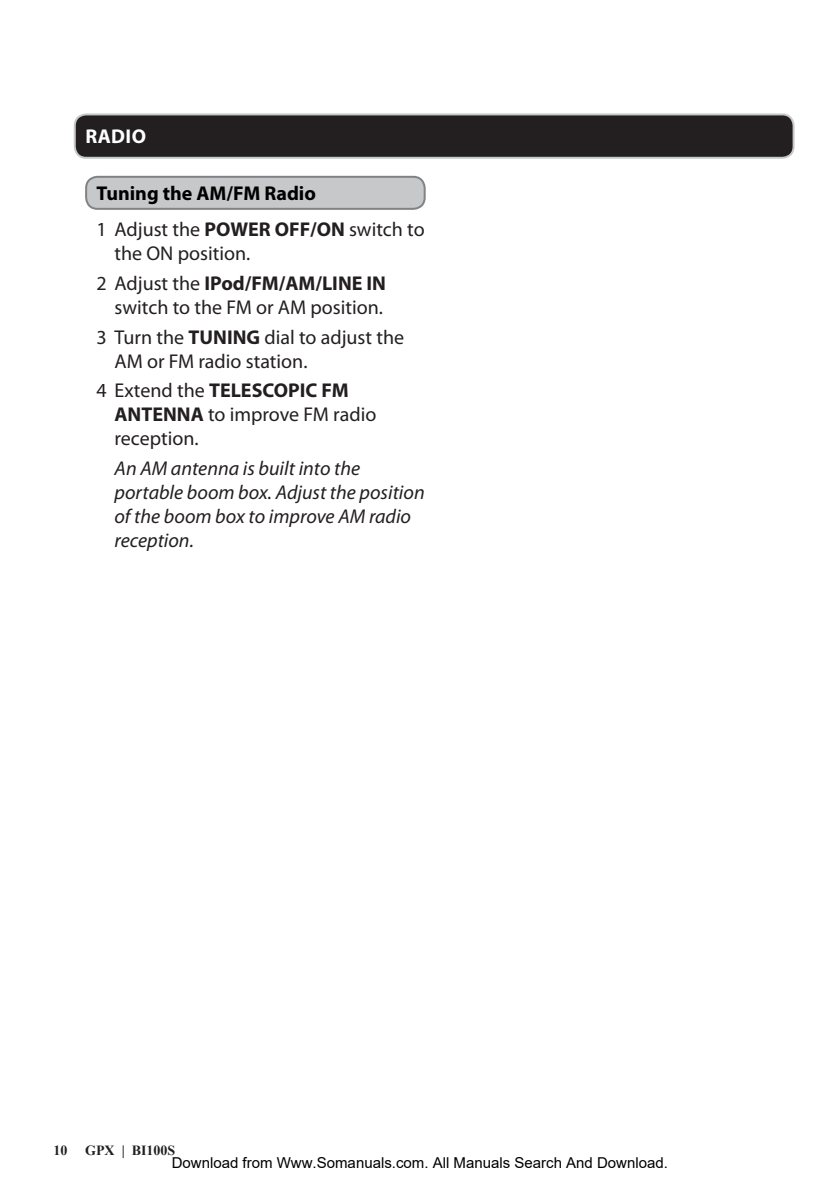
<style>
.page{position:relative;width:840px;height:1191px;background:#fff}
.page>*{position:absolute;margin:0;border:0;box-sizing:border-box;transform-origin:0 0}
.Page_Numbers-Evens{font:20px/24px "Myriad Pro";color:#231f20}
.Page_Numbers-Evens-2{font:italic 20px/24px "Myriad Pro";color:#231f20}
.PAGE_HEADER-EVENS{font:700 20px "Myriad Pro";color:#000}
.PAGE_HEADER-EVENS-2{font:700 20px "Myriad Pro";letter-spacing:.02em;color:#fff}
.t1{font:15px "Arial";color:#000}
.t2{font:700 14px "Times New Roman";color:#231f20}
.s1{font-weight:700}
</style>
<div class="page">
<div style="left:75px;top:114px;width:718px;height:44px;background:#231f20;border-radius:11px"></div>
<div style="left:74px;top:113px;width:720px;height:46px;border:2px solid #c7c8ca;border-radius:11px"></div>
<div style="left:86px;top:177px;width:338px;height:32px;background:#c7c8ca;border-radius:11px"></div>
<div style="left:85px;top:176px;width:340px;height:34px;border:2px solid #808285;border-radius:11px"></div>
<p class="PAGE_HEADER-EVENS-2" style="left:85px;top:123px;width:62px">RADIO</p>
<p class="PAGE_HEADER-EVENS" style="left:96px;top:180px;width:221px">Tuning the AM/FM Radio</p>
<p class="Page_Numbers-Evens" style="left:114px;top:217px;width:311px;text-indent:-18px">1 Adjust the <span class="s1">POWER OFF/ON</span> switch to the ON position.</p>
<p class="Page_Numbers-Evens" style="left:96px;top:271px;width:291px;text-align:right">2 Adjust the <span class="s1">IPod/FM/AM/LINE IN </span>switch to the FM or AM position.</p>
<p class="Page_Numbers-Evens" style="left:114px;top:324px;width:291px;text-indent:-18px">3 Turn the <span class="s1">TUNING</span> dial to adjust the<br>AM or FM radio station.</p>
<p class="Page_Numbers-Evens" style="left:114px;top:378px;width:263px;text-indent:-18px">4 Extend the <span class="s1">TELESCOPIC FM<br>ANTENNA</span> to improve FM radio reception.</p>
<p class="Page_Numbers-Evens-2" style="left:114px;top:456px;width:311px">An AM antenna is built into the portable boom box. Adjust the position of the boom box to improve AM radio reception.</p>
<p class="t2" style="left:53px;top:1140px;width:15px">10</p>
<p class="t2" style="left:85px;top:1140px;width:92px">GPX | BI100S</p>
<p class="t1" style="left:172px;top:1154px;width:497px">Download from Www.Somanuals.com. All Manuals Search And Download.</p>
</div>
